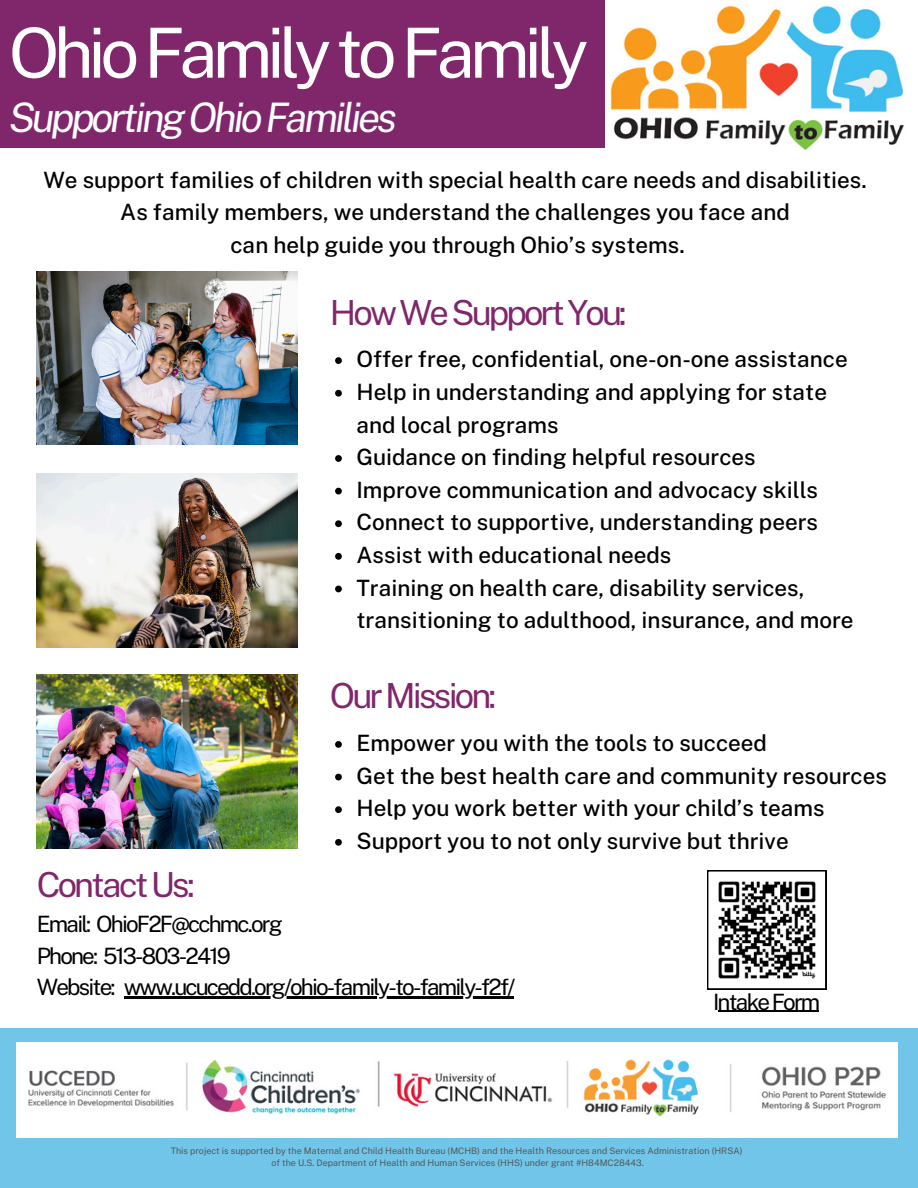
<style>
.page{position:relative;width:918px;height:1188px;background:#fff}
.page>*{position:absolute;margin:0;border:0;box-sizing:border-box;transform-origin:0 0}
.t1{font:69.15px "Public Sans";letter-spacing:-.08em;color:#fff}
.t2{font:italic 40.65px "Public Sans";letter-spacing:-.08em;color:#fff}
.t3{font:34.5px "Public Sans";letter-spacing:-.08em;color:#80276c}
.t4{font:500 22.5px/32.7px "Public Sans";color:#000}
.t5{font:22.5px/31.5px "Public Sans";letter-spacing:-.08em;color:#000}
.t6{font:9px "Public Sans";color:#54585a}
</style>
<div class="page">
<div style="left:0;top:0;width:896px;height:147px;background:#80276c"></div>
<div style="left:0;top:1029px;width:918px;height:159px;background:#71c5e8"></div>
<img style="left:37px;top:675px;width:261px;height:173px">
<img style="left:37px;top:271px;width:261px;height:174px">
<img style="left:16px;top:1043px;width:881px;height:94px">
<img style="left:37px;top:473px;width:261px;height:174px">
<img style="left:605px;top:0;width:299px;height:150px">
<svg style="left:707px;top:870px;width:119px;height:119px"></svg>
<svg style="left:335px;top:357px;width:7px;height:7px"></svg>
<svg style="left:335px;top:390px;width:7px;height:7px"></svg>
<svg style="left:335px;top:455px;width:7px;height:7px"></svg>
<svg style="left:335px;top:488px;width:7px;height:6px"></svg>
<svg style="left:335px;top:520px;width:7px;height:7px"></svg>
<svg style="left:335px;top:553px;width:7px;height:7px"></svg>
<svg style="left:335px;top:586px;width:7px;height:6px"></svg>
<hr style="left:124px;top:996px;width:389px;height:3px;background:#000">
<svg style="left:335px;top:741px;width:7px;height:7px"></svg>
<svg style="left:335px;top:774px;width:7px;height:6px"></svg>
<svg style="left:335px;top:806px;width:7px;height:7px"></svg>
<svg style="left:335px;top:839px;width:7px;height:7px"></svg>
<hr style="left:718px;top:1011px;width:101px;height:1px;background:#000">
<h1 class="t1" style="left:9px;top:12px;width:581px">OhioFamilytoFamily</h1>
<h1 class="t2" style="left:9px;top:93px;width:390px">SupportingOhioFamilies</h1>
<p class="t4" style="left:43px;top:163px;width:825px;text-align:center">We support families of children with special health care needs and disabilities.<br>As family members, we understand the challenges you face and<br>can help guide you through Ohio’s systems.</p>
<p class="t3" style="left:330px;top:292px;width:298px">HowWeSupportYou:</p>
<p class="t4" style="left:356px;top:343px;width:493px">Offer free, confidential, one-on-one assistance</p>
<h3 class="t4" style="left:356px;top:375px;width:472px">Help in understanding and applying for state and local programs</h3>
<p class="t4" style="left:356px;top:441px;width:401px">Guidance on finding helpful resources</p>
<p class="t4" style="left:356px;top:473px;width:463px">Improve communication and advocacy skills</p>
<h2 class="t4" style="left:356px;top:506px;width:463px">Connect to supportive, understanding peers</h2>
<p class="t4" style="left:356px;top:539px;width:317px">Assist with educational needs</p>
<p class="t4" style="left:356px;top:571px;width:499px">Training on health care, disability services, transitioning to adulthood, insurance, and more</p>
<p class="t3" style="left:330px;top:675px;width:168px">OurMission:</p>
<p class="t4" style="left:356px;top:727px;width:412px">Empower you with the tools to succeed</p>
<p class="t4" style="left:356px;top:759px;width:532px">Get the best health care and community resources</p>
<h2 class="t4" style="left:356px;top:792px;width:470px">Help you work better with your child’s teams</h2>
<p class="t4" style="left:356px;top:825px;width:434px">Support you to not only survive but thrive</p>
<p class="t3" style="left:37px;top:865px;width:160px">ContactUs:</p>
<p class="t5" style="left:37px;top:908px;width:480px">Email: OhioF2F@cchmc.org<br>Phone: 513-803-2419<br>Website: www.ucucedd.org/ohio-family-to-family-f2f/</p>
<h4 class="t5" style="left:713px;top:986px;width:109px">IntakeForm</h4>
<p class="t6" style="left:171px;top:1145px;width:573px">This project is supported by the Maternal and Child Health Bureau (MCHB) and the Health Resources and Services Administration (HRSA)</p>
<p class="t6" style="left:271px;top:1157px;width:374px">of the U.S. Department of Health and Human Services (HHS) under grant #H84MC28443.</p>
</div>
